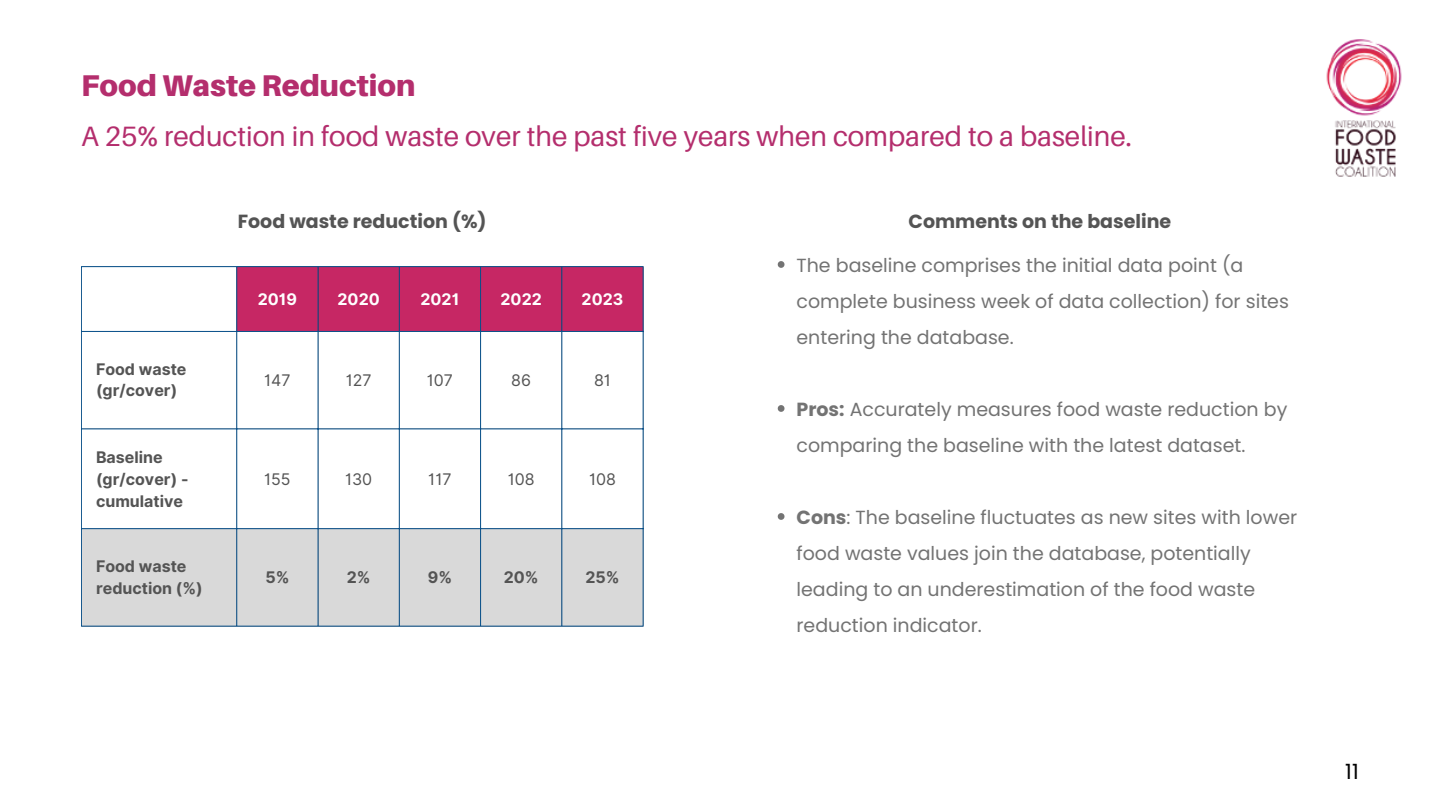
<style>
.page{position:relative;width:1440px;height:810px;background:#fff}
.page>*{position:absolute;margin:0;border:0;box-sizing:border-box;transform-origin:0 0}
.t1{font:900 30px "Aileron";color:#b42e6d}
.t2{font:28px "Aileron";color:#b42e6d}
.t3{font:21px "Poppins";color:#000}
.t4{font:19px/36px "Poppins";color:#737373}
.t5{font:700 19px "Poppins";color:#545454}
.t6{font:700 16px/21.8px "Inter";color:#545454}
.t7{font:16px "Inter";color:#545454}
.t8{font:700 16px "Inter";color:#fff}
.s1{font-weight:700}
</style>
<div class="page">
<div style="left:237px;top:267px;width:406px;height:64px;background:#c62764"></div>
<div style="left:82px;top:529px;width:561px;height:97px;background:#d9d9d9"></div>
<hr style="left:81px;top:267px;width:1px;height:359px;background:#07508b">
<hr style="left:236px;top:267px;width:1px;height:359px;background:#07508b">
<hr style="left:318px;top:267px;width:1px;height:359px;background:#07508b">
<hr style="left:399px;top:267px;width:1px;height:359px;background:#07508b">
<hr style="left:480px;top:267px;width:1px;height:359px;background:#07508b">
<hr style="left:561px;top:267px;width:1px;height:359px;background:#07508b">
<hr style="left:643px;top:267px;width:1px;height:359px;background:#07508b">
<hr style="left:81px;top:266px;width:563px;height:1px;background:#07508b">
<hr style="left:81px;top:331px;width:563px;height:1px;background:#07508b">
<hr style="left:81px;top:429px;width:563px;height:1px;background:#07508b">
<hr style="left:81px;top:528px;width:563px;height:1px;background:#07508b">
<hr style="left:81px;top:626px;width:563px;height:1px;background:#07508b">
<svg style="left:778px;top:261px;width:6px;height:7px"></svg>
<svg style="left:778px;top:405px;width:6px;height:7px"></svg>
<svg style="left:778px;top:513px;width:6px;height:7px"></svg>
<img style="left:1326px;top:39px;width:76px;height:138px">
<p class="t1" style="left:81px;top:67px;width:336px">Food Waste Reduction</p>
<p class="t2" style="left:81px;top:118px;width:1053px">A 25% reduction in food waste over the past five years when compared to a baseline.</p>
<p class="t5" style="left:238px;top:208px;width:250px">Food waste reduction (%)</p>
<p class="t6" style="left:96px;top:358px;width:92px">Food waste</p>
<p class="t6" style="left:96px;top:380px;width:83px">(gr/cover)</p>
<h1 class="t8" style="left:258px;top:289px;width:41px">2019</h1>
<h2 class="t8" style="left:338px;top:289px;width:44px">2020</h2>
<h3 class="t8" style="left:421px;top:289px;width:40px">2021</h3>
<h3 class="t8" style="left:501px;top:289px;width:43px">2022</h3>
<p class="t8" style="left:582px;top:289px;width:43px">2023</p>
<p class="t7" style="left:264px;top:370px;width:28px">147</p>
<p class="t7" style="left:346px;top:370px;width:27px">127</p>
<p class="t7" style="left:427px;top:370px;width:28px">107</p>
<p class="t7" style="left:511px;top:370px;width:21px">86</p>
<p class="t7" style="left:594px;top:370px;width:18px">81</p>
<p class="t6" style="left:96px;top:446px;width:68px">Baseline</p>
<p class="t6" style="left:96px;top:468px;width:94px">(gr/cover) - cumulative</p>
<p class="t7" style="left:264px;top:469px;width:28px">155</p>
<p class="t7" style="left:345px;top:469px;width:29px">130</p>
<p class="t7" style="left:428px;top:469px;width:25px">117</p>
<p class="t7" style="left:508px;top:469px;width:28px">108</p>
<p class="t7" style="left:589px;top:469px;width:28px">108</p>
<p class="t6" style="left:96px;top:555px;width:108px">Food waste reduction (%)</p>
<p class="t6" style="left:265px;top:566px;width:26px">5%</p>
<p class="t6" style="left:347px;top:566px;width:25px">2%</p>
<p class="t6" style="left:428px;top:566px;width:26px">9%</p>
<p class="t6" style="left:504px;top:566px;width:36px">20%</p>
<p class="t6" style="left:585px;top:566px;width:36px">25%</p>
<p class="t5" style="left:909px;top:208px;width:264px">Comments on the baseline</p>
<p class="t4" style="left:797px;top:247px;width:494px">The baseline comprises the initial data point (a complete business week of data collection) for sites entering the database.</p>
<p class="t4" style="left:797px;top:391px;width:492px"><span class="s1">Pros:</span> Accurately measures food waste reduction by comparing the baseline with the latest dataset.</p>
<p class="t4" style="left:797px;top:499px;width:502px"><span class="s1">Cons</span>: The baseline fluctuates as new sites with lower food waste values join the database, potentially leading to an underestimation of the food waste reduction indicator.</p>
<p class="t3" style="left:1345px;top:757px;width:15px">11</p>
</div>
